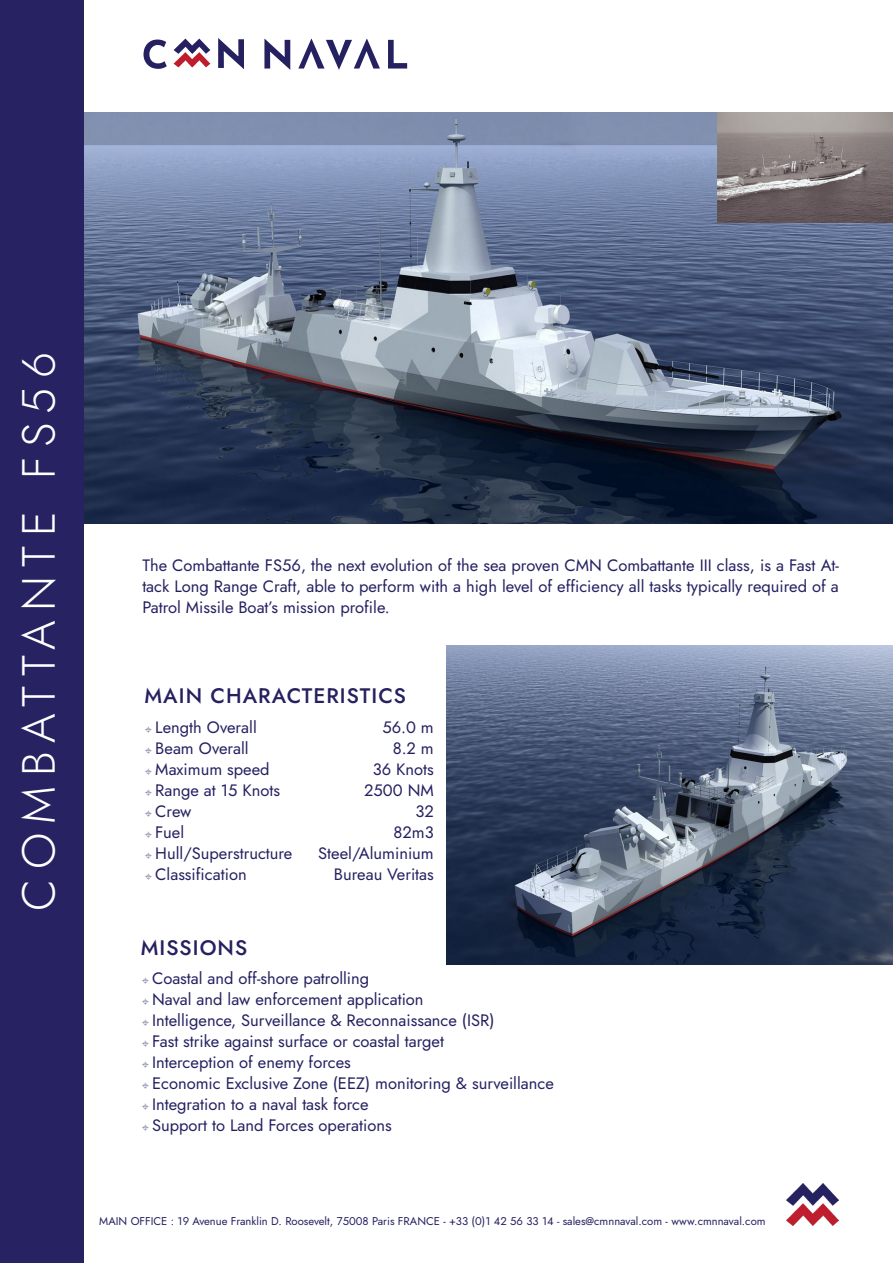
<style>
.page{position:relative;width:893px;height:1263px;background:#fff}
.page>*{position:absolute;margin:0;border:0;box-sizing:border-box;transform-origin:0 0}
.t1{font:300 46.5px "Jost";letter-spacing:.2em;color:#fff}
.t2{font:500 21px "Jost";letter-spacing:.05em;color:#252161}
.t3{font:16.5px/21px "Jost";color:#252161;text-align:justify}
.t4{font:11.25px "Jost";color:#262262}
</style>
<div class="page">
<img style="left:786px;top:1184px;width:53px;height:41px">
<svg style="left:144px;top:40px;width:23px;height:29px"></svg>
<svg style="left:218px;top:38px;width:26px;height:31px"></svg>
<svg style="left:264px;top:39px;width:26px;height:31px"></svg>
<svg style="left:298px;top:39px;width:82px;height:31px"></svg>
<svg style="left:388px;top:40px;width:19px;height:29px"></svg>
<svg style="left:174px;top:39px;width:36px;height:28px"></svg>
<img style="left:84px;top:113px;width:809px;height:410px">
<div style="left:0;top:0;width:84px;height:1263px;background:#272262"></div>
<img style="left:446px;top:646px;width:447px;height:318px">
<img style="left:718px;top:113px;width:175px;height:109px">
<p class="t1" style="left:7px;top:911px;width:560px;rotate:-90deg">COMBATTANTE FS56</p>
<p class="t3" style="left:142px;top:555px;width:698px">The Combattante FS56, the next evolution of the sea proven CMN Combattante III class, is a Fast At&shy;tack Long Range Craft, able to perform with a high level of efficiency all tasks typically required of a Patrol Missile Boat’s mission profile.</p>
<p class="t2" style="left:145px;top:681px;width:263px">MAIN CHARACTERISTICS</p>
<p class="t3" style="left:155px;top:717px;width:103px">Length Overall</p>
<p class="t3" style="left:382px;top:717px;width:53px">56.0 m</p>
<p class="t3" style="left:155px;top:738px;width:95px">Beam Overall</p>
<p class="t3" style="left:393px;top:738px;width:42px">8.2 m</p>
<p class="t3" style="left:155px;top:759px;width:116px">Maximum speed</p>
<p class="t3" style="left:373px;top:759px;width:63px">36 Knots</p>
<p class="t3" style="left:155px;top:780px;width:126px">Range at 15 Knots</p>
<p class="t3" style="left:364px;top:780px;width:71px">2500 NM</p>
<p class="t3" style="left:155px;top:801px;width:38px">Crew</p>
<p class="t3" style="left:415px;top:801px;width:20px">32</p>
<p class="t3" style="left:155px;top:822px;width:30px">Fuel</p>
<p class="t3" style="left:394px;top:822px;width:42px">82m3</p>
<p class="t3" style="left:155px;top:843px;width:139px">Hull/Superstructure</p>
<p class="t3" style="left:318px;top:843px;width:117px">Steel/Aluminium</p>
<p class="t3" style="left:155px;top:864px;width:93px">Classification</p>
<p class="t3" style="left:334px;top:864px;width:101px">Bureau Veritas</p>
<p class="t2" style="left:141px;top:934px;width:108px">MISSIONS</p>
<p class="t3" style="left:152px;top:968px;width:219px">Coastal and off-shore patrolling</p>
<p class="t3" style="left:152px;top:989px;width:273px">Naval and law enforcement application</p>
<p class="t3" style="left:152px;top:1010px;width:344px">Intelligence, Surveillance &amp; Reconnaissance (ISR)</p>
<p class="t3" style="left:152px;top:1031px;width:293px">Fast strike against surface or coastal target</p>
<p class="t3" style="left:152px;top:1052px;width:200px">Interception of enemy forces</p>
<p class="t3" style="left:152px;top:1073px;width:403px">Economic Exclusive Zone (EEZ) monitoring &amp; surveillance</p>
<p class="t3" style="left:152px;top:1094px;width:218px">Integration to a naval task force</p>
<p class="t3" style="left:152px;top:1115px;width:241px">Support to Land Forces operations</p>
<p class="t4" style="left:99px;top:1213px;width:668px">MAIN OFFICE : 19 Avenue Franklin D. Roosevelt, 75008 Paris FRANCE - +33 (0)1 42 56 33 14 - sales@cmnnaval.com - www.cmnnaval.com</p>
</div>
